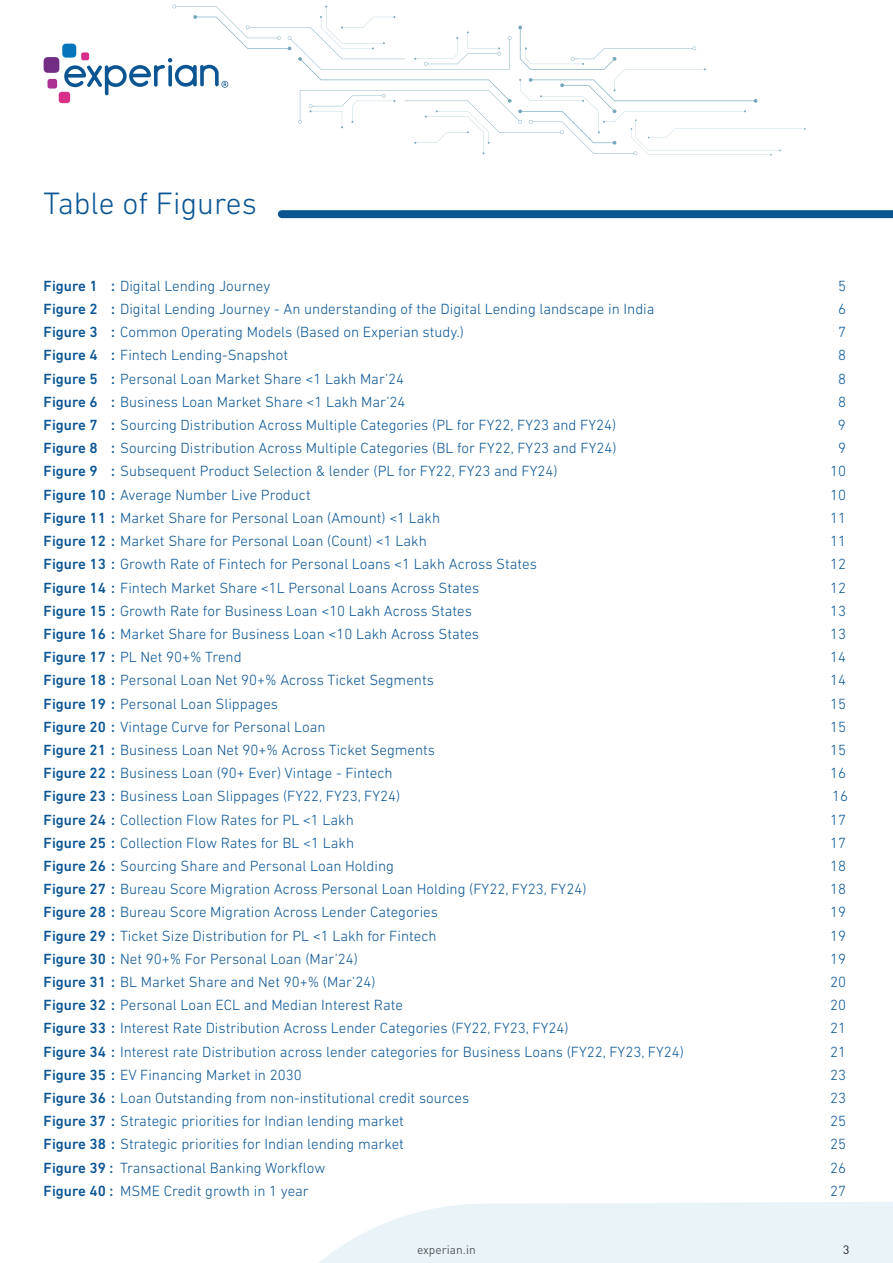
<style>
.page{position:relative;width:893px;height:1263px;background:#fff}
.page>*{position:absolute;margin:0;border:0;box-sizing:border-box;transform-origin:0 0}
.t1{font:300 31.5px "DIN Next W1 G";color:#0b5593}
.t2{font:300 15px "DIN Next W1 G";color:#0b5593}
.t3{font:12px "DIN Pro";color:#57585a}
.t4{font:12px "DIN Pro";color:#231f20}
.s1{font-weight:500}
</style>
<div class="page">
<svg style="left:319px;top:1202px;width:574px;height:61px;background:#ecf4f8"></svg>
<div style="left:62px;top:44px;width:14px;height:14px;background:#0775ba;border-radius:4px"></div>
<div style="left:44px;top:57px;width:15px;height:16px;background:#722c84;border-radius:4px"></div>
<div style="left:48px;top:79px;width:9px;height:10px;background:#ab3091;border-radius:3px"></div>
<div style="left:59px;top:92px;width:11px;height:11px;background:#d82f88;border-radius:3px"></div>
<svg style="left:64px;top:5px;width:742px;height:151px"></svg>
<div style="left:282px;top:210px;width:611px;height:8px;background:#0b5593"></div>
<p class="t1" style="left:44px;top:185px;width:215px">Table of Figures</p>
<p class="t2" style="left:44px;top:277px;width:228px"><span class="s1">Figure 1 :</span> Digital Lending Journey</p>
<p class="t2" style="left:838px;top:277px;width:9px">5</p>
<p class="t2" style="left:44px;top:300px;width:612px"><span class="s1">Figure 2 :</span> Digital Lending Journey - An understanding of the Digital Lending landscape in India</p>
<p class="t2" style="left:838px;top:300px;width:9px">6</p>
<p class="t2" style="left:44px;top:323px;width:422px"><span class="s1">Figure 3 :</span> Common Operating Models (Based on Experian study.)</p>
<p class="t2" style="left:838px;top:323px;width:9px">7</p>
<p class="t2" style="left:44px;top:347px;width:246px"><span class="s1">Figure 4 :</span> Fintech Lending-Snapshot</p>
<p class="t2" style="left:838px;top:347px;width:9px">8</p>
<p class="t2" style="left:44px;top:370px;width:362px"><span class="s1">Figure 5 :</span> Personal Loan Market Share &lt;1 Lakh Mar’24</p>
<p class="t2" style="left:838px;top:370px;width:9px">8</p>
<p class="t2" style="left:44px;top:393px;width:363px"><span class="s1">Figure 6 :</span> Business Loan Market Share &lt;1 Lakh Mar’24</p>
<p class="t2" style="left:838px;top:393px;width:9px">8</p>
<p class="t2" style="left:44px;top:416px;width:574px"><span class="s1">Figure 7 :</span> Sourcing Distribution Across Multiple Categories (PL for FY22, FY23 and FY24)</p>
<p class="t2" style="left:838px;top:416px;width:9px">9</p>
<p class="t2" style="left:44px;top:440px;width:574px"><span class="s1">Figure 8 :</span> Sourcing Distribution Across Multiple Categories (BL for FY22, FY23 and FY24)</p>
<p class="t2" style="left:838px;top:440px;width:9px">9</p>
<p class="t2" style="left:44px;top:463px;width:516px"><span class="s1">Figure 9 :</span> Subsequent Product Selection &amp; lender (PL for FY22, FY23 and FY24)</p>
<p class="t2" style="left:830px;top:463px;width:17px">10</p>
<p class="t2" style="left:44px;top:486px;width:269px"><span class="s1">Figure 10 :</span> Average Number Live Product</p>
<p class="t2" style="left:830px;top:486px;width:17px">10</p>
<p class="t2" style="left:44px;top:509px;width:398px"><span class="s1">Figure 11 :</span> Market Share for Personal Loan (Amount) &lt;1 Lakh</p>
<p class="t2" style="left:830px;top:509px;width:17px">11</p>
<p class="t2" style="left:44px;top:532px;width:385px"><span class="s1">Figure 12 :</span> Market Share for Personal Loan (Count) &lt;1 Lakh</p>
<p class="t2" style="left:830px;top:532px;width:17px">11</p>
<p class="t2" style="left:44px;top:556px;width:495px"><span class="s1">Figure 13 :</span> Growth Rate of Fintech for Personal Loans &lt;1 Lakh Across States</p>
<p class="t2" style="left:830px;top:556px;width:17px">12</p>
<p class="t2" style="left:44px;top:579px;width:437px"><span class="s1">Figure 14 :</span> Fintech Market Share &lt;1L Personal Loans Across States</p>
<p class="t2" style="left:830px;top:579px;width:17px">12</p>
<p class="t2" style="left:44px;top:602px;width:430px"><span class="s1">Figure 15 :</span> Growth Rate for Business Loan &lt;10 Lakh Across States</p>
<p class="t2" style="left:830px;top:602px;width:17px">13</p>
<p class="t2" style="left:44px;top:625px;width:437px"><span class="s1">Figure 16 :</span> Market Share for Business Loan &lt;10 Lakh Across States</p>
<p class="t2" style="left:830px;top:625px;width:17px">13</p>
<p class="t2" style="left:44px;top:648px;width:200px"><span class="s1">Figure 17 :</span> PL Net 90+% Trend</p>
<p class="t2" style="left:830px;top:648px;width:17px">14</p>
<p class="t2" style="left:44px;top:672px;width:392px"><span class="s1">Figure 18 :</span> Personal Loan Net 90+% Across Ticket Segments</p>
<p class="t2" style="left:830px;top:672px;width:17px">14</p>
<p class="t2" style="left:44px;top:695px;width:236px"><span class="s1">Figure 19 :</span> Personal Loan Slippages</p>
<p class="t2" style="left:830px;top:695px;width:17px">15</p>
<p class="t2" style="left:44px;top:718px;width:284px"><span class="s1">Figure 20 :</span> Vintage Curve for Personal Loan</p>
<p class="t2" style="left:830px;top:718px;width:17px">15</p>
<p class="t2" style="left:44px;top:741px;width:393px"><span class="s1">Figure 21 :</span> Business Loan Net 90+% Across Ticket Segments</p>
<p class="t2" style="left:830px;top:741px;width:17px">15</p>
<p class="t2" style="left:44px;top:764px;width:351px"><span class="s1">Figure 22 :</span> Business Loan (90+ Ever) Vintage - Fintech</p>
<p class="t2" style="left:830px;top:764px;width:17px">16</p>
<p class="t2" style="left:44px;top:788px;width:358px"><span class="s1">Figure 23 :</span> Business Loan Slippages (FY22, FY23, FY24)</p>
<p class="t2" style="left:832px;top:788px;width:17px">16</p>
<p class="t2" style="left:44px;top:811px;width:312px"><span class="s1">Figure 24 :</span> Collection Flow Rates for PL &lt;1 Lakh</p>
<p class="t2" style="left:830px;top:811px;width:17px">17</p>
<p class="t2" style="left:44px;top:834px;width:312px"><span class="s1">Figure 25 :</span> Collection Flow Rates for BL &lt;1 Lakh</p>
<p class="t2" style="left:830px;top:834px;width:17px">17</p>
<p class="t2" style="left:44px;top:857px;width:352px"><span class="s1">Figure 26 :</span> Sourcing Share and Personal Loan Holding</p>
<p class="t2" style="left:830px;top:857px;width:17px">18</p>
<p class="t2" style="left:44px;top:880px;width:544px"><span class="s1">Figure 27 :</span> Bureau Score Migration Across Personal Loan Holding (FY22, FY23, FY24)</p>
<p class="t2" style="left:830px;top:880px;width:17px">18</p>
<p class="t2" style="left:44px;top:904px;width:396px"><span class="s1">Figure 28 :</span> Bureau Score Migration Across Lender Categories</p>
<p class="t2" style="left:830px;top:904px;width:17px">19</p>
<p class="t2" style="left:44px;top:927px;width:394px"><span class="s1">Figure 29 :</span> Ticket Size Distribution for PL &lt;1 Lakh for Fintech</p>
<p class="t2" style="left:830px;top:927px;width:17px">19</p>
<p class="t2" style="left:44px;top:950px;width:316px"><span class="s1">Figure 30 :</span> Net 90+% For Personal Loan (Mar’24)</p>
<p class="t2" style="left:830px;top:950px;width:17px">19</p>
<p class="t2" style="left:44px;top:973px;width:333px"><span class="s1">Figure 31 :</span> BL Market Share and Net 90+% (Mar’24)</p>
<p class="t2" style="left:830px;top:973px;width:17px">20</p>
<p class="t2" style="left:44px;top:996px;width:361px"><span class="s1">Figure 32 :</span> Personal Loan ECL and Median Interest Rate</p>
<p class="t2" style="left:830px;top:996px;width:17px">20</p>
<p class="t2" style="left:44px;top:1020px;width:526px"><span class="s1">Figure 33 :</span> Interest Rate Distribution Across Lender Categories (FY22, FY23, FY24)</p>
<p class="t2" style="left:830px;top:1020px;width:17px">21</p>
<p class="t2" style="left:44px;top:1043px;width:642px"><span class="s1">Figure 34 :</span> Interest rate Distribution across lender categories for Business Loans (FY22, FY23, FY24)</p>
<p class="t2" style="left:830px;top:1043px;width:17px">21</p>
<p class="t2" style="left:44px;top:1066px;width:260px"><span class="s1">Figure 35 :</span> EV Financing Market in 2030</p>
<p class="t2" style="left:830px;top:1066px;width:17px">23</p>
<p class="t2" style="left:44px;top:1089px;width:427px"><span class="s1">Figure 36 :</span> Loan Outstanding from non-institutional credit sources</p>
<p class="t2" style="left:830px;top:1089px;width:17px">23</p>
<p class="t2" style="left:44px;top:1112px;width:362px"><span class="s1">Figure 37 :</span> Strategic priorities for Indian lending market</p>
<p class="t2" style="left:830px;top:1112px;width:17px">25</p>
<p class="t2" style="left:44px;top:1136px;width:362px"><span class="s1">Figure 38 :</span> Strategic priorities for Indian lending market</p>
<p class="t2" style="left:830px;top:1136px;width:17px">25</p>
<p class="t2" style="left:44px;top:1159px;width:283px"><span class="s1">Figure 39 :</span> Transactional Banking Workflow</p>
<p class="t2" style="left:830px;top:1159px;width:17px">26</p>
<p class="t2" style="left:44px;top:1182px;width:267px"><span class="s1">Figure 40 :</span> MSME Credit growth in 1 year</p>
<p class="t2" style="left:830px;top:1182px;width:17px">27</p>
<p class="t3" style="left:417px;top:1242px;width:60px">experian.in</p>
<p class="t4" style="left:843px;top:1242px;width:8px">3</p>
</div>
